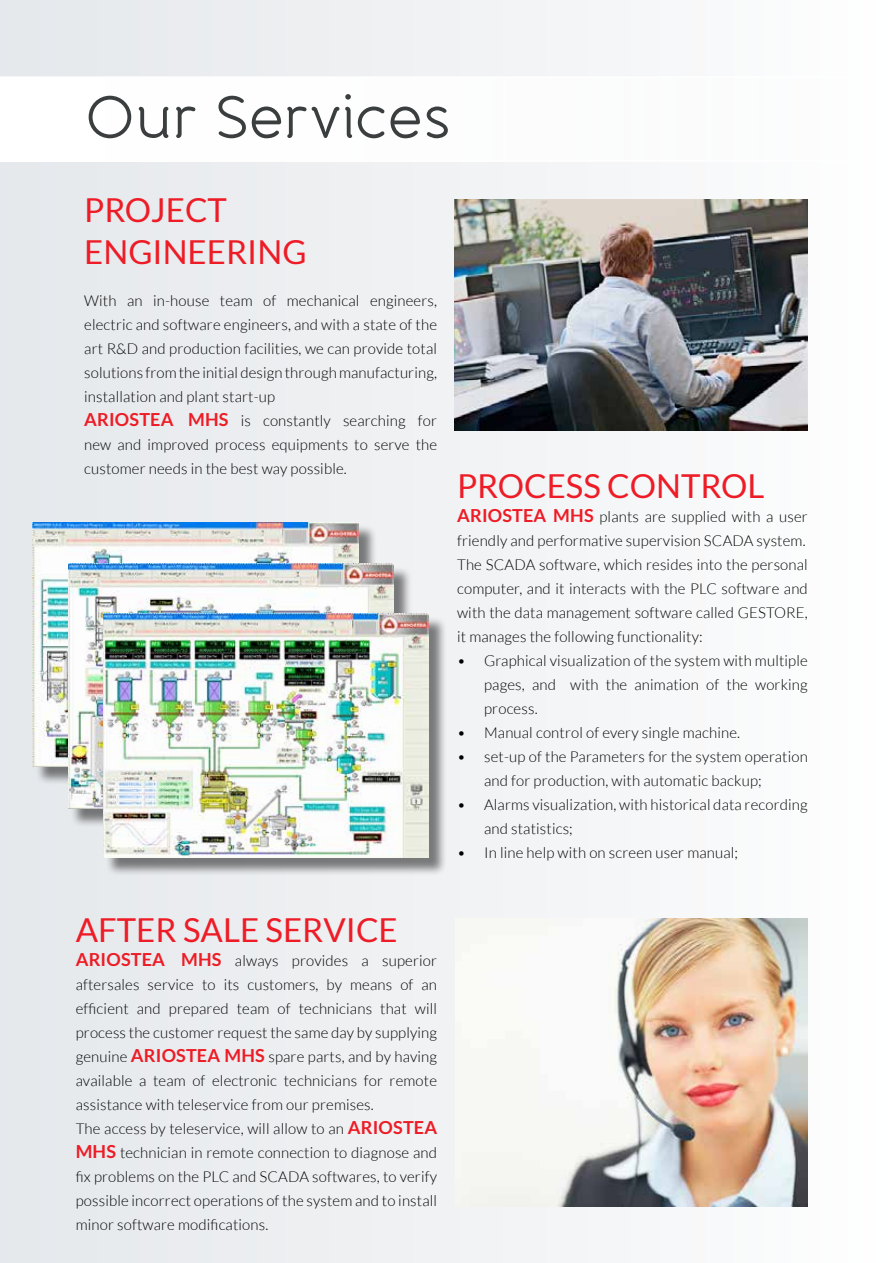
<style>
.page{position:relative;width:893px;height:1263px;background:#fff}
.page>*{position:absolute;margin:0;border:0;box-sizing:border-box;transform-origin:0 0}
.t1{font:60px "Banda";color:#3a3e3e}
.t2{font:33px/42px "Lato";color:#ed1c26}
.t3{font:700 18px "Lato";color:#ed1c26}
.t4{font:300 15px/24px "Lato";letter-spacing:.01em;color:#000;text-align:justify}
.s1{font-weight:700;font-size:18px;color:#ed1c26}
.s2{font-weight:300;font-size:15px;color:#000}
</style>
<div class="page">
<div style="left:0;top:0;width:893px;height:1263px;background:linear-gradient(to right,#e4e7eb,#fdfdfd)"></div>
<img style="left:454px;top:200px;width:353px;height:231px">
<img style="left:455px;top:918px;width:353px;height:288px">
<hr style="left:0;top:76px;width:893px;height:2px;background:#fff">
<div style="left:0;top:77px;width:893px;height:85px;background:#fff"></div>
<img style="left:32px;top:522px;width:327px;height:244px">
<img style="left:68px;top:564px;width:326px;height:245px">
<div style="left:106px;top:616px;width:341px;height:260px;background:#000;opacity:.5"></div>
<img style="left:103px;top:614px;width:326px;height:244px">
<h1 class="t1" style="left:85px;top:81px;width:367px">Our Services</h1>
<h2 class="t2" style="left:84px;top:189px;width:224px">PROJECT<br>ENGINEERING</h2>
<p class="t4" style="left:84px;top:289px;width:354px">With an in-house team of mechanical engineers, electric and software engineers, and with a state of the art R&amp;D and production facilities, we can provide total solutions from the initial design through manufacturing, installation and plant start-up</p>
<p class="t3" style="left:84px;top:409px;width:25px">ARIOSTEA</p>
<p class="t4" style="left:84px;top:409px;width:354px;text-indent:104px"><span class="s1">MHS</span> is constantly searching for new and improved process equipments to serve the customer needs in the best way possible.</p>
<h2 class="t2" style="left:457px;top:465px;width:309px">PROCESS CONTROL</h2>
<p class="t4" style="left:457px;top:505px;width:352px;text-align:left"><span class="s1">ARIOSTEA MHS</span> plants are supplied with a user friendly and performative supervision SCADA system.<br>The SCADA software, which resides into the personal computer, and it interacts with the PLC software and with the data management software called GESTORE, it manages the following functionality:</p>
<p class="t4" style="left:484px;top:649px;width:325px;text-indent:-27px">• Graphical visualization of the system with multiple pages, and with the animation of the working process.</p>
<p class="t4" style="left:457px;top:721px;width:285px">• Manual control of every single machine.</p>
<p class="t4" style="left:484px;top:745px;width:325px;text-indent:-27px">• set-up of the Parameters for the system operation and for production, with automatic backup;</p>
<p class="t4" style="left:484px;top:793px;width:325px;text-indent:-27px">• Alarms visualization, with historical data recording and statistics;</p>
<p class="t4" style="left:457px;top:841px;width:282px">• In line help with on screen user manual;</p>
<h2 class="t2" style="left:76px;top:909px;width:324px">AFTER SALE SERVICE</h2>
<p class="t3" style="left:76px;top:949px;width:25px">ARIOSTEA</p>
<p class="t4" style="left:76px;top:949px;width:363px;text-indent:105px"><span class="s1">MHS</span> always provides a superior aftersales service to its customers, by means of an efficient and prepared team of technicians that will process the customer request the same day by supplying</p>
<p class="t3" style="left:76px;top:1045px;width:80px"><span class="s2">genuine</span> ARIOSTEA</p>
<p class="t4" style="left:76px;top:1045px;width:363px;text-align:left;text-indent:149px"><span class="s1">MHS</span> spare parts, and by having available a team of electronic technicians for remote assistance with teleservice from our premises.<br>The access by teleservice, will allow to an <span class="s1">ARIOSTEA<br>MHS</span> technician in remote connection to diagnose and fix problems on the PLC and SCADA softwares, to verify possible incorrect operations of the system and to install minor software modifications.</p>
</div>
